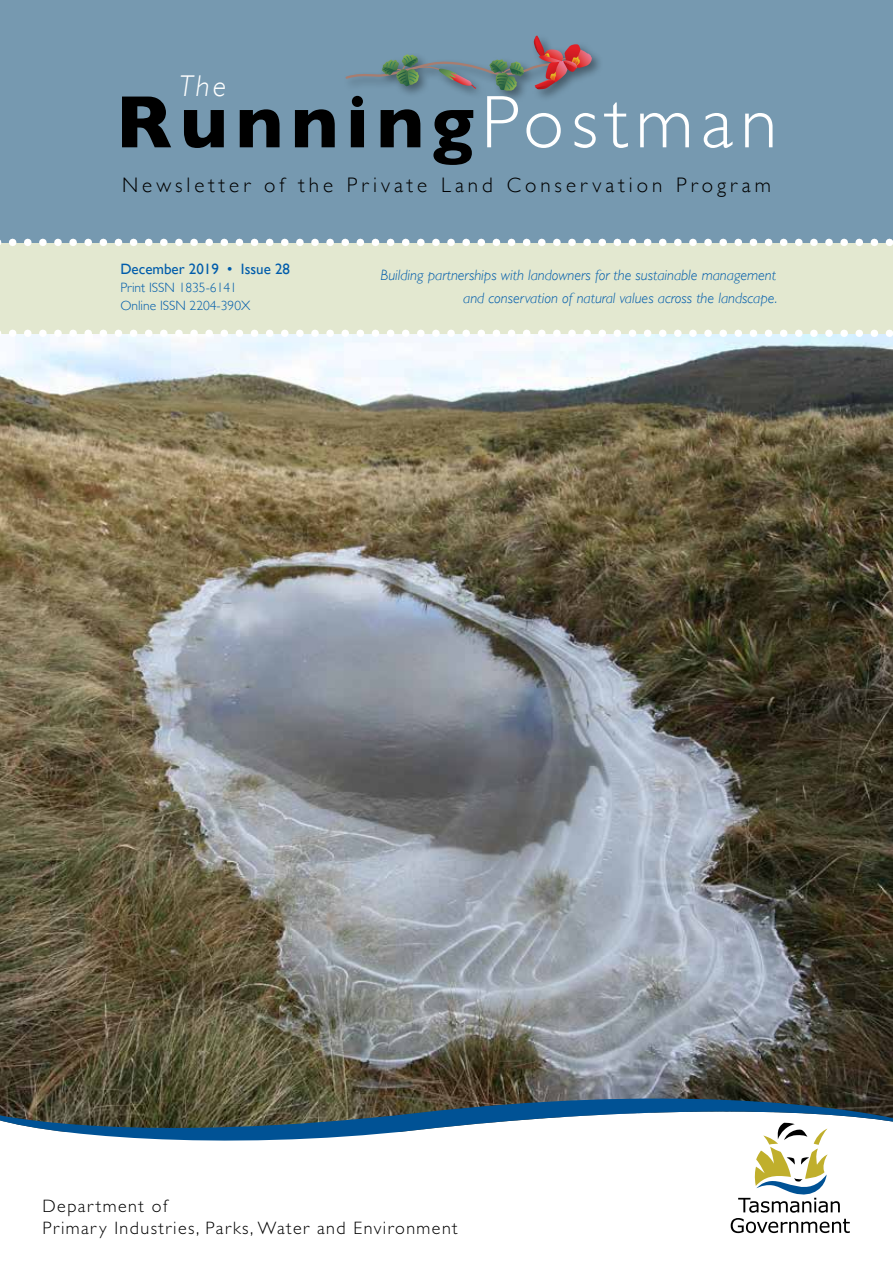
<style>
.page{position:relative;width:893px;height:1263px;background:#fff}
.page>*{position:absolute;margin:0;border:0;box-sizing:border-box;transform-origin:0 0}
.t1{font:700 75px "Gill Sans";letter-spacing:.1em;color:#000}
.t2{font:italic 300 30px "Gill Sans";color:#fff}
.t3{font:300 21px "Gill Sans";letter-spacing:.19em;color:#000}
.t4{font:300 18px/21.6px "Gill Sans";letter-spacing:.08em;color:#000}
.t5{font:italic 300 15px/22.5px "Gill Sans";color:#005cab;text-align:right}
.t6{font:15px "Gill Sans";color:#005cab}
.t7{font:300 13.5px/18px "Gill Sans";color:#005cab}
.s1{font-weight:300;color:#fff}
</style>
<div class="page">
<img style="left:0;top:337px;width:893px;height:761px">
<svg style="left:0;top:1098px;width:893px;height:43px"></svg>
<svg style="left:731px;top:1122px;width:119px;height:111px"></svg>
<div style="left:0;top:92px;width:893px;height:242px;background:#e3e8d0"></div>
<div style="left:0;top:0;width:893px;height:242px;background:#7699b0"></div>
<svg style="left:0;top:239px;width:893px;height:7px"></svg>
<svg style="left:0;top:330px;width:893px;height:7px"></svg>
<div style="left:343px;top:33px;width:261px;height:70px;background:#000;opacity:.4"></div>
<svg style="left:345px;top:36px;width:247px;height:55px"></svg>
<h2 class="t2" style="left:179px;top:69px;width:48px">The</h2>
<h1 class="t1" style="left:116px;top:62px;width:663px">Running<span class="s1">Postman</span></h1>
<h3 class="t3" style="left:122px;top:168px;width:650px">Newsletter of the Private Land Conservation Program</h3>
<p class="t6" style="left:120px;top:260px;width:171px">December 2019 • Issue 28</p>
<p class="t7" style="left:120px;top:278px;width:132px">Print ISSN 1835-6141<br>Online ISSN 2204-390X</p>
<p class="t5" style="left:380px;top:264px;width:398px">Building partnerships with landowners for the sustainable management and conservation of natural values across the landscape.</p>
<p class="t4" style="left:43px;top:1195px;width:417px">Department of<br>Primary Industries, Parks, Water and Environment</p>
</div>
